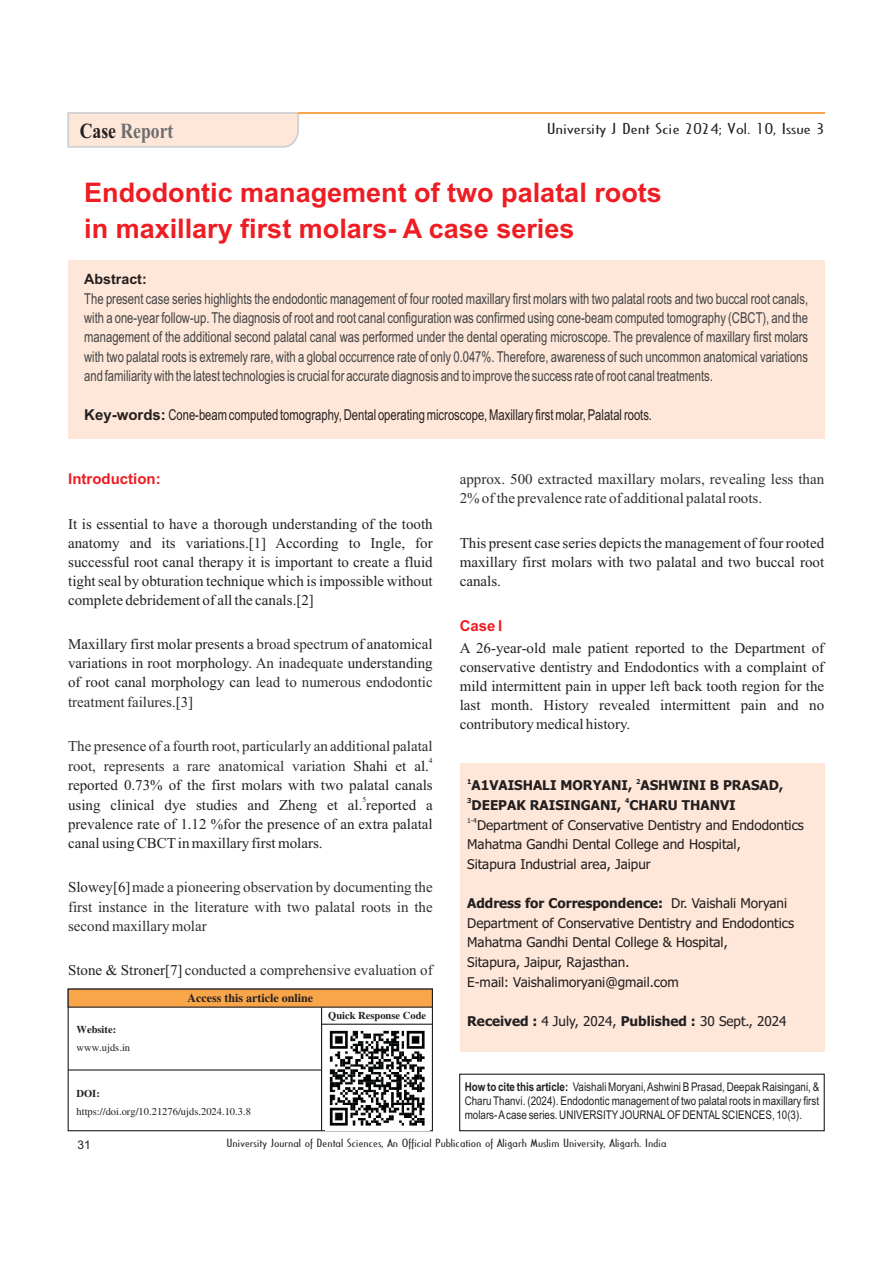
<style>
.page{position:relative;width:893px;height:1263px;background:#fff}
.page>*{position:absolute;margin:0;border:0;box-sizing:border-box;transform-origin:0 0}
.t1{font:700 27px/35.4px "Arial";color:#ee1d23}
.t2{font:700 21.6px "Times New Roman";color:#6c6d70;scale:.82 1}
.t3{font:15px/19px "Times New Roman";color:#231f20;text-align:justify}
.t4{font:15px/19.4px "Arial Th";color:#414243;text-align:justify}
.t5{font:15px/19px "Times New Roman";color:#312f30}
.t6{font:15px "Arial Th";color:#231f20}
.t7{font:15px "Cassandra";color:#231f20;scale:1.66 1}
.t8{font:700 15px "Arial";color:#ee1d23}
.t9{font:700 14.25px "Arial";color:#231f20}
.t10{font:13.5px/19.6px "Tahoma";color:#231f20}
.t11{font:700 13.5px "Tahoma";color:#231f20}
.t12{font:12px/13.6px "Arial Narrow";color:#231f20;text-align:justify}
.t13{font:700 12px "Times New Roman";color:#231f20}
.t14{font:12px "Arial";color:#231f20}
.t15{font:11.25px "Cassandra";color:#231f20;scale:1.51 1}
.t16{font:10.5px "Times New Roman";color:#231f20}
.t17{font:700 10.5px "Times New Roman";color:#231f20}
.t18{font:7.5px "Times New Roman";color:#231f20}
.t19{font:700 6.75px "Tahoma";color:#231f20}
.t20{font:6.75px "Tahoma";color:#231f20}
.s1{color:#231f20}
.s2{font-family:"Arial";font-weight:700}
.s3{color:#312f30}
.s4{font-weight:700}
</style>
<div class="page">
<div style="left:68px;top:260px;width:756px;height:179px;background:#fee7d8"></div>
<svg style="left:67px;top:988px;width:366px;height:20px;background:#dc9649"></svg>
<hr style="left:321px;top:1007px;width:1px;height:124px;background:#231f20">
<hr style="left:68px;top:1069px;width:254px;height:1px;background:#231f20">
<hr style="left:322px;top:1024px;width:111px;height:1px;background:#231f20">
<div style="left:459px;top:1073px;width:366px;height:58px;border:1px solid #231f20"></div>
<div style="left:460px;top:763px;width:365px;height:289px;background:#fee7d8"></div>
<svg style="left:67px;top:112px;width:232px;height:36px;background:#f8e4d8"></svg>
<hr style="left:298px;top:112px;width:526px;height:2px;background:#f9a64a">
<img style="left:329px;top:1030px;width:96px;height:96px">
<h2 class="t2" style="left:80px;top:123px;width:116px"><span class="s1">Case</span> Report</h2>
<p class="t7" style="left:547px;top:121px;width:169px">University J Dent Scie 2024; Vol. 10, Issue 3</p>
<h1 class="t1" style="left:84px;top:178px;width:579px">Endodontic management of two palatal roots in maxillary first molars- A case series</h1>
<p class="t9" style="left:84px;top:274px;width:64px">Abstract:</p>
<p class="t4" style="left:84px;top:290px;width:725px">The present case series highlights the endodontic management of four rooted maxillary first molars with two palatal roots and two buccal root canals, with a one-year follow-up. The diagnosis of root and root canal configuration was confirmed using cone-beam computed tomography (CBCT), and the management of the additional second palatal canal was performed under the dental operating microscope. The prevalence of maxillary first molars with two palatal roots is extremely rare, with a global occurrence rate of only 0.047%. Therefore, awareness of such uncommon anatomical variations and familiarity with the latest technologies is crucial for accurate diagnosis and to improve the success rate of root canal treatments.</p>
<p class="t6" style="left:84px;top:409px;width:569px"><span class="s2">Key-words:</span> Cone-beam computed tomography, Dental operating microscope, Maxillary first molar, Palatal roots.</p>
<p class="t8" style="left:68px;top:473px;width:94px">Introduction:</p>
<p class="t3" style="left:68px;top:515px;width:366px">It is essential to have a thorough understanding of the tooth anatomy and its variations.[1] According to Ingle, for successful root canal therapy it is important to create a fluid tight seal by obturation technique which is impossible without complete debridement of all the canals.[2]</p>
<p class="t3" style="left:68px;top:636px;width:366px">Maxillary first molar presents a <span class="s3">broad spectrum</span> of anatomical variations in root morphology. <span class="s3">An inadequate</span> understanding of root canal morphology can <span class="s3">lead to numerous endodontic treatment failures</span>.[3]</p>
<p class="t5" style="left:68px;top:737px;width:366px;line-height:20px">The presence of a fourth root, particularly an additional palatal root, represents a rare anatomical variation</p>
<p class="t18" style="left:429px;top:758px;width:5px">4</p>
<p class="t3" style="left:68px;top:758px;width:366px;text-align:right">Shahi et al.<br>reported 0.73% of the first molars with two palatal canals</p>
<p class="t18" style="left:362px;top:797px;width:5px">5</p>
<p class="t3" style="left:68px;top:797px;width:366px">using clinical dye studies and Zheng et al. reported a prevalence rate of 1.12 %for the presence of an extra palatal canal using CBCTin maxillary first molars.</p>
<p class="t5" style="left:68px;top:879px;width:366px"><span class="s1">Slowey[6]</span>made a pioneering observation by documenting the</p>
<p class="t5" style="left:68px;top:898px;width:366px">first instance in the literature with two palatal roots in the second maxillary molar</p>
<p class="t5" style="left:68px;top:962px;width:366px"><span class="s1">Stone &amp; Stroner[7]</span>conducted a comprehensive evaluation of</p>
<p class="t13" style="left:188px;top:994px;width:127px">Access this article online</p>
<p class="t17" style="left:77px;top:1026px;width:41px">Website:</p>
<p class="t16" style="left:77px;top:1044px;width:55px">www.ujds.in</p>
<p class="t17" style="left:77px;top:1089px;width:25px">DOI:</p>
<p class="t16" style="left:77px;top:1107px;width:176px">https://doi.org/10.21276/ujds.2024.10.3.8</p>
<p class="t17" style="left:328px;top:1012px;width:100px">Quick Response Code</p>
<p class="t5" style="left:460px;top:471px;width:366px">approx. 500 extracted maxillary molars, revealing less than<br>2% of the prevalence rate of additional palatal roots.</p>
<p class="t3" style="left:460px;top:534px;width:366px">This present case series depicts the management of four rooted maxillary first molars with two palatal and two buccal root canals.</p>
<p class="t8" style="left:460px;top:620px;width:44px">Case I</p>
<p class="t3" style="left:460px;top:639px;width:366px">A 26-year-old male patient reported to the Department of conservative dentistry and Endodontics with a complaint of mild intermittent pain in upper left back tooth region for the last month. History revealed intermittent pain and no contributory medical history.</p>
<p class="t19" style="left:467px;top:778px;width:6px">1</p>
<p class="t19" style="left:636px;top:778px;width:6px">2</p>
<p class="t11" style="left:471px;top:780px;width:313px">A1VAISHALI MORYANI, ASHWINI B PRASAD,</p>
<p class="t19" style="left:467px;top:798px;width:6px">3</p>
<p class="t19" style="left:625px;top:798px;width:6px">4</p>
<p class="t11" style="left:471px;top:799px;width:266px">DEEPAK RAISINGANI, CHARU THANVI</p>
<p class="t20" style="left:467px;top:818px;width:11px">1-4</p>
<p class="t10" style="left:467px;top:816px;width:338px;text-indent:10px">Department of Conservative Dentistry and Endodontics<br>Mahatma Gandhi Dental College and Hospital,<br>Sitapura Industrial area, Jaipur</p>
<p class="t10" style="left:467px;top:894px;width:328px;text-indent:204px">Dr. Vaishali Moryani Department of Conservative Dentistry and Endodontics Mahatma Gandhi Dental College &amp; Hospital,<br>Sitapura, Jaipur, Rajasthan.<br>E-mail: Vaishalimoryani@gmail.com</p>
<p class="t11" style="left:467px;top:898px;width:197px">Address for Correspondence:</p>
<p class="t10" style="left:467px;top:1012px;width:321px"><span class="s4">Received :</span> 4 July, 2024, <span class="s4">Published :</span> 30 Sept., 2024</p>
<p class="t12" style="left:465px;top:1081px;width:356px"><span class="s4">How to cite this article:</span> Vaishali Moryani, Ashwini B Prasad, Deepak Raisingani, &amp; Charu Thanvi. (2024). Endodontic management of two palatal roots in maxillary first molars- Acase series. UNIVERSITYJOURNALOF DENTALSCIENCES, 10(3).</p>
<p class="t14" style="left:77px;top:1140px;width:15px">31</p>
<p class="t15" style="left:227px;top:1138px;width:293px">University Journal of Dental Sciences, An Official Publication of Aligarh Muslim University, Aligarh. India</p>
</div>
